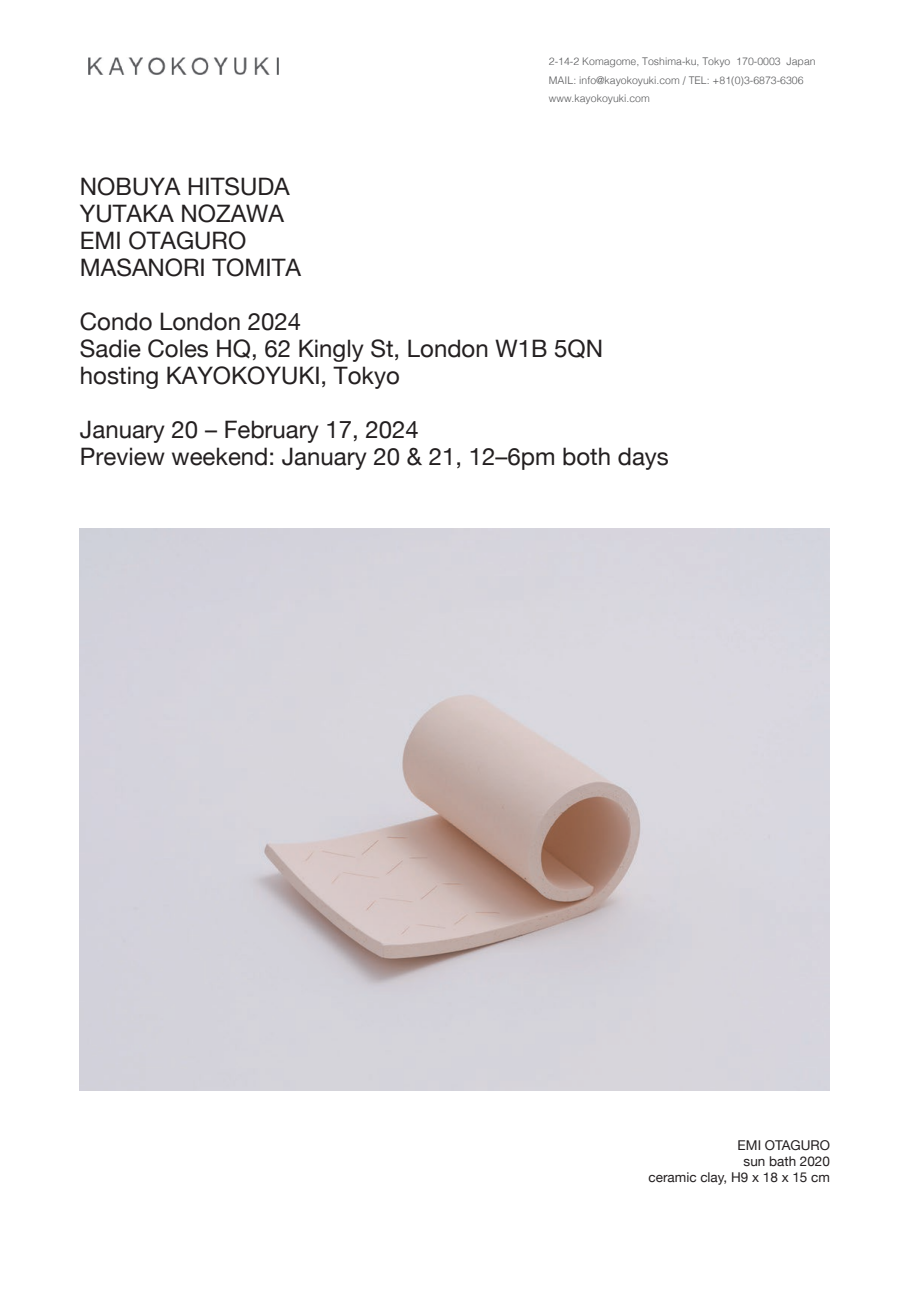
<style>
.page{position:relative;width:919px;height:1289px;background:#fff}
.page>*{position:absolute;margin:0;border:0;box-sizing:border-box;transform-origin:0 0}
.t1{font:24px/27px "Helvetica Neue";color:#231f20}
.t2{font:13.5px/16.2px "Helvetica Neue";color:#231f20;text-align:right}
.t3{font:300 10.5px/18.3px "Helvetica";color:#57585a}
</style>
<div class="page">
<img style="left:89px;top:57px;width:190px;height:17px">
<img style="left:79px;top:528px;width:750px;height:562px">
<p class="t3" style="left:549px;top:52px;width:268px">2-14-2 Komagome, Toshima-ku, Tokyo 170-0003 Japan<br>MAIL: info@kayokoyuki.com / TEL: +81(0)3-6873-6306 www.kayokoyuki.com</p>
<p class="t1" style="left:80px;top:174px;width:222px">NOBUYA HITSUDA<br>YUTAKA NOZAWA<br>EMI OTAGURO<br>MASANORI TOMITA</p>
<p class="t1" style="left:80px;top:309px;width:524px">Condo London 2024<br>Sadie Coles HQ, 62 Kingly St, London W1B 5QN hosting KAYOKOYUKI, Tokyo</p>
<p class="t1" style="left:80px;top:417px;width:590px">January 20 – February 17, 2024<br>Preview weekend: January 20 &amp; 21, 12–6pm both days</p>
<p class="t2" style="left:648px;top:1137px;width:183px">EMI OTAGURO<br>sun bath 2020<br>ceramic clay, H9 x 18 x 15 cm</p>
</div>
